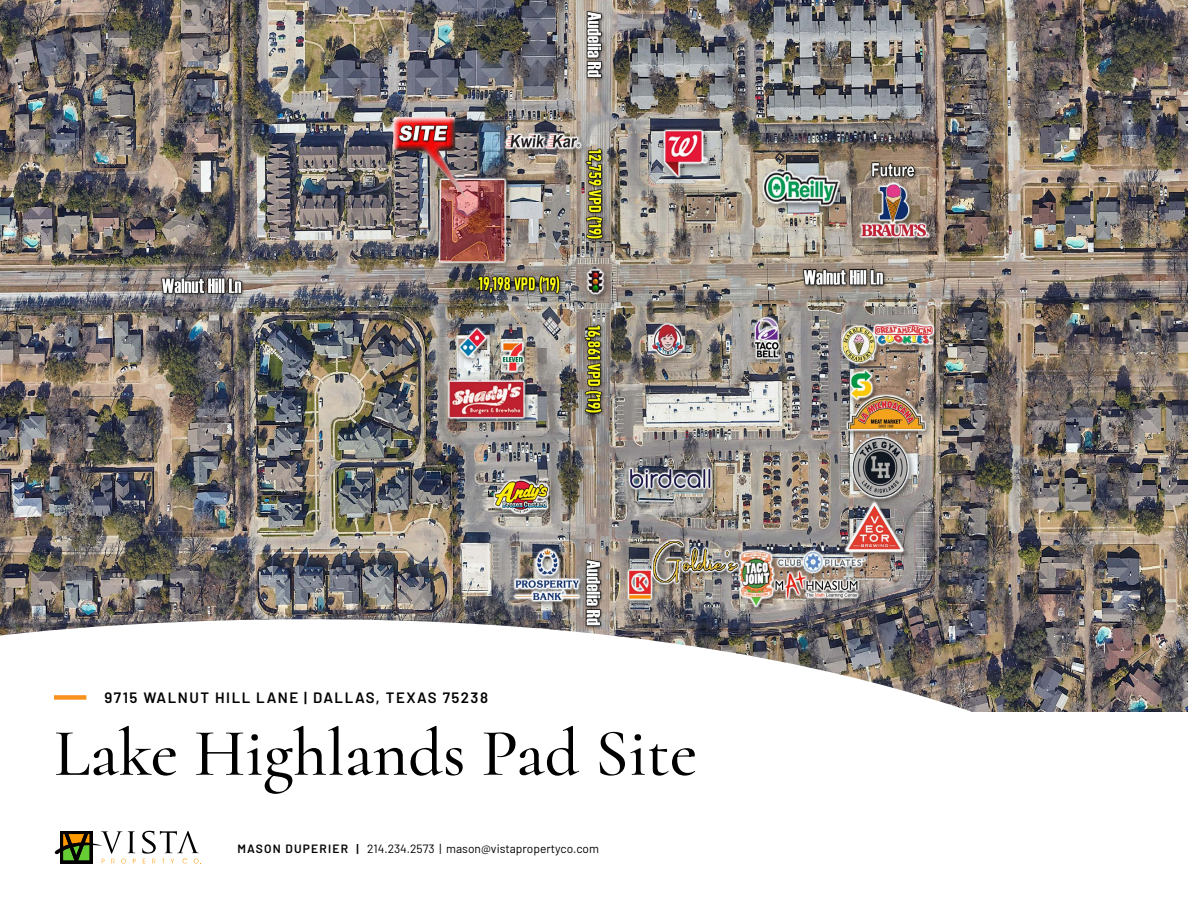
<style>
.page{position:relative;width:1188px;height:918px;background:#fff}
.page>*{position:absolute;margin:0;border:0;box-sizing:border-box;transform-origin:0 0}
.t1{font:500 67.5px "Cormorant";color:#000}
.t2{font:600 15px "Barlow";letter-spacing:.1em;color:#000}
.t3{font:12px "Barlow";color:#000}
.s1{font-weight:600}
</style>
<div class="page">
<img style="left:0;top:0;width:1188px;height:540px">
<img style="left:0;top:540px;width:1188px;height:313px">
<div style="left:54px;top:695px;width:32px;height:5px;background:#f7921e"></div>
<svg style="left:142px;top:831px;width:60px;height:33px"></svg>
<svg style="left:55px;top:831px;width:81px;height:33px"></svg>
<p class="t2" style="left:104px;top:687px;width:385px">9715 WALNUT HILL LANE | DALLAS, TEXAS 75238</p>
<h1 class="t1" style="left:54px;top:712px;width:645px">Lake Highlands Pad Site</h1>
<p class="t3" style="left:237px;top:840px;width:363px"><span class="s1">MASON DUPERIER |</span> 214.234.2573 | mason@vistapropertyco.com</p>
</div>
